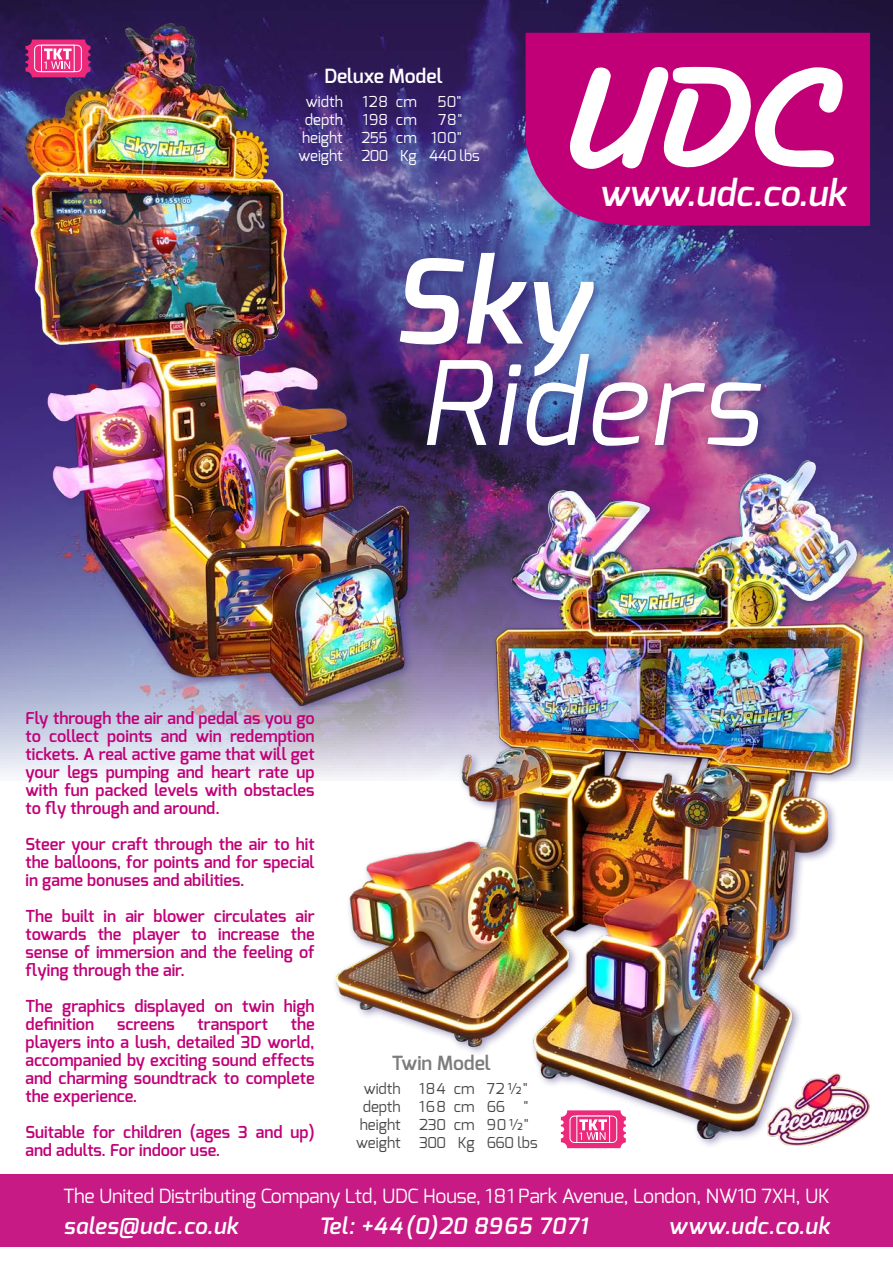
<style>
.page{position:relative;width:893px;height:1263px;background:#fff}
.page>*{position:absolute;margin:0;border:0;box-sizing:border-box;transform-origin:0 0}
.Product_Description{font:italic 600 36px "Exo";color:#fff}
.Product_Description-2{font:italic 600 22.5px "Exo";letter-spacing:.025em;color:#fff}
.Product_Description-3{font:19.5px "Exo";letter-spacing:-.01em;color:#fff}
.Product_Description-4{font:600 19.5px "Exo";color:#fff}
.Product_Description-5{font:600 19.5px "Exo";color:#7c7c7c}
.Product_Description-6{font:600 16.5px/18px "Exo";color:#c10077;text-align:justify}
.Product_Dimensions_W{font:15px "Exo";color:#484848}
.Product_Dimensions_W-2{font:15px "Exo";color:#fff}
</style>
<div class="page">
<img style="left:0;top:0;width:893px;height:777px">
<div style="left:332px;top:455px;width:542px;height:694px;background:#392d7a;opacity:.5"></div>
<img style="left:337px;top:460px;width:527px;height:678px">
<div style="left:20px;top:19px;width:399px;height:697px;background:#392d7a;opacity:.5"></div>
<img style="left:26px;top:23px;width:383px;height:682px">
<svg style="left:26px;top:40px;width:64px;height:37px;background:#e44f91"></svg>
<svg style="left:561px;top:1110px;width:65px;height:38px;background:#f05f9c"></svg>
<img style="left:768px;top:1073px;width:101px;height:73px">
<div style="left:395px;top:248px;width:377px;height:209px;background:#392d7a;opacity:.66"></div>
<img style="left:400px;top:253px;width:361px;height:193px">
<div style="left:0;top:1174px;width:893px;height:73px;background:#c71a84"></div>
<div style="left:526px;top:33px;width:344px;height:193px;background:#c10077"></div>
<svg style="left:564px;top:65px;width:281px;height:109px"></svg>
<p class="Product_Description-4" style="left:325px;top:64px;width:120px">Deluxe Model</p>
<p class="Product_Dimensions_W-2" style="left:306px;top:92px;width:39px">width</p>
<p class="Product_Dimensions_W-2" style="left:305px;top:110px;width:40px">depth</p>
<p class="Product_Dimensions_W-2" style="left:302px;top:128px;width:42px">height</p>
<p class="Product_Dimensions_W-2" style="left:298px;top:146px;width:46px">weight</p>
<p class="Product_Dimensions_W-2" style="left:362px;top:92px;width:56px">128 cm</p>
<p class="Product_Dimensions_W-2" style="left:363px;top:110px;width:56px">198 cm</p>
<p class="Product_Dimensions_W-2" style="left:361px;top:128px;width:57px">255 cm</p>
<p class="Product_Dimensions_W-2" style="left:361px;top:146px;width:57px">200 Kg</p>
<p class="Product_Dimensions_W-2" style="left:438px;top:92px;width:26px">50"</p>
<p class="Product_Dimensions_W-2" style="left:438px;top:110px;width:26px">78"</p>
<p class="Product_Dimensions_W-2" style="left:431px;top:128px;width:33px">100"</p>
<p class="Product_Dimensions_W-2" style="left:429px;top:146px;width:52px">440 lbs</p>
<p class="Product_Description" style="left:599px;top:170px;width:248px">www.udc.co.uk</p>
<p class="Product_Description-6" style="left:26px;top:708px;width:291px">Fly through the air and pedal as you go to collect points and win redemption tickets. A real active game that will get your legs pumping and heart rate up with fun packed levels with obstacles to fly through and around.</p>
<p class="Product_Description-6" style="left:26px;top:834px;width:291px">Steer your craft through the air to hit the balloons, for points and for special in game bonuses and abilities.</p>
<p class="Product_Description-6" style="left:26px;top:906px;width:291px">The built in air blower circulates air towards the player to increase the sense of immersion and the feeling of flying through the air.</p>
<p class="Product_Description-6" style="left:26px;top:996px;width:291px">The graphics displayed on twin high definition</p>
<p class="Product_Description-6" style="left:26px;top:1014px;width:291px;text-indent:265px">the players into a lush, detailed 3D world, accompanied by exciting sound effects and charming soundtrack to complete the experience.</p>
<p class="Product_Description-6" style="left:26px;top:1122px;width:291px">Suitable for children (ages 3 and up) and adults. For indoor use.</p>
<p class="Product_Description-6" style="left:117px;top:1014px;width:59px">screens</p>
<p class="Product_Description-6" style="left:198px;top:1014px;width:72px">transport</p>
<p class="Product_Description-5" style="left:392px;top:1050px;width:101px">Twin Model</p>
<p class="Product_Dimensions_W" style="left:364px;top:1079px;width:39px">width</p>
<p class="Product_Dimensions_W" style="left:363px;top:1097px;width:40px">depth</p>
<p class="Product_Dimensions_W" style="left:360px;top:1115px;width:42px">height</p>
<p class="Product_Dimensions_W" style="left:356px;top:1133px;width:46px">weight</p>
<p class="Product_Dimensions_W" style="left:419px;top:1079px;width:57px">184 cm</p>
<p class="Product_Dimensions_W" style="left:419px;top:1097px;width:57px">168 cm</p>
<p class="Product_Dimensions_W" style="left:419px;top:1115px;width:57px">230 cm</p>
<p class="Product_Dimensions_W" style="left:419px;top:1133px;width:57px">300 Kg</p>
<p class="Product_Dimensions_W" style="left:487px;top:1079px;width:43px">72 1/2"</p>
<p class="Product_Dimensions_W" style="left:487px;top:1097px;width:43px">66 "</p>
<p class="Product_Dimensions_W" style="left:487px;top:1115px;width:44px">90 1/2"</p>
<p class="Product_Dimensions_W" style="left:487px;top:1133px;width:52px">660 lbs</p>
<p class="Product_Description-3" style="left:63px;top:1183px;width:768px">The United Distributing Company Ltd, UDC House, 181 Park Avenue, London, NW10 7XH, UK</p>
<p class="Product_Description-2" style="left:64px;top:1212px;width:176px">sales@udc.co.uk</p>
<p class="Product_Description-2" style="left:319px;top:1212px;width:270px">Tel: +44 (0)20 8965 7071</p>
<p class="Product_Description-2" style="left:668px;top:1212px;width:162px">www.udc.co.uk</p>
</div>
